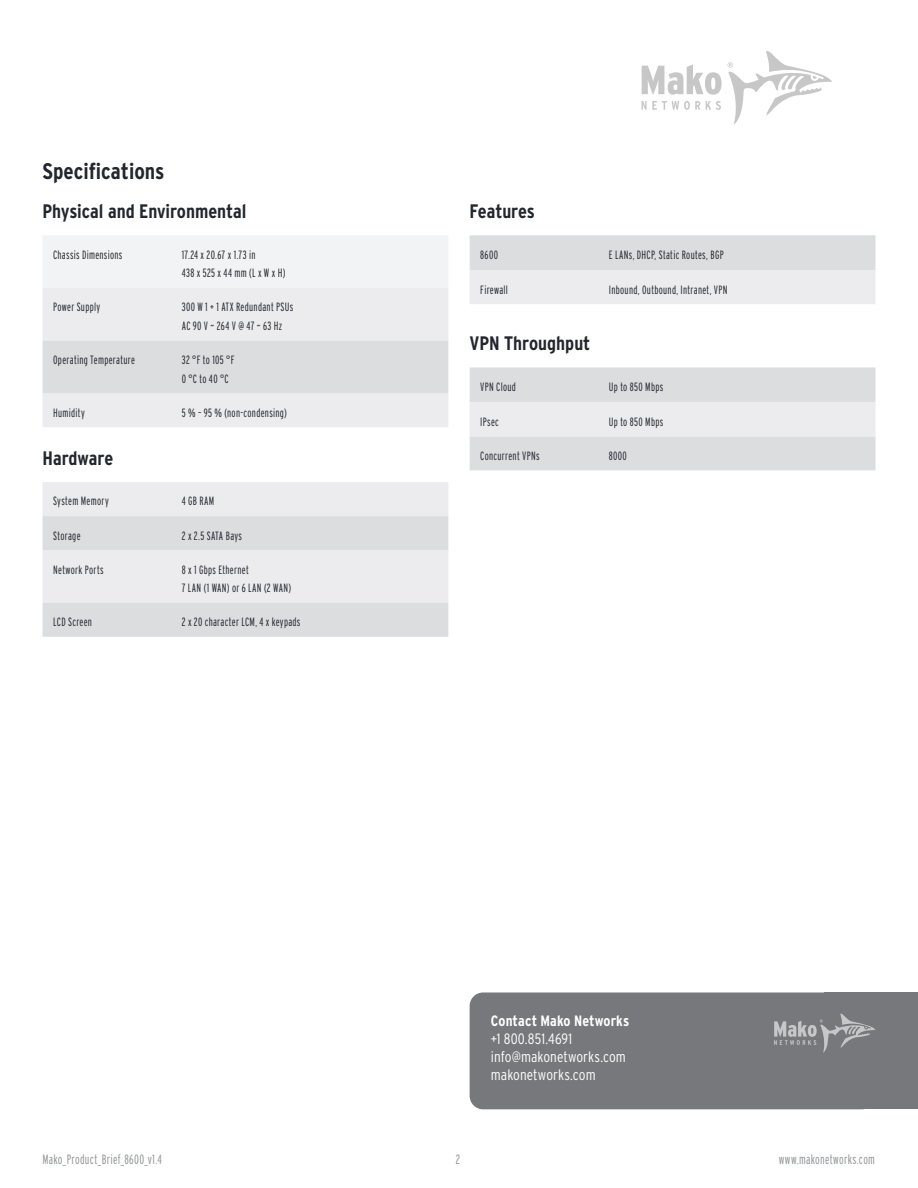
<style>
.page{position:relative;width:918px;height:1188px;background:#fff}
.page>*{position:absolute;margin:0;border:0;box-sizing:border-box;transform-origin:0 0}
.t1{font:700 22.5px "Interstate Condensed";color:#24262e}
.t2{font:700 19.5px "Interstate Condensed";letter-spacing:-.005em;color:#24262e}
.Contact{font:300 15px "Interstate Condensed";letter-spacing:.005em;color:#fff}
.Contact-2{font:700 15px "Interstate Condensed";letter-spacing:.01em;color:#fff}
.t3{font:300 13.5px "Interstate Compressed";letter-spacing:.02em;color:#939598}
.cell_text{font:300 12px "Interstate Compressed";letter-spacing:.025em;color:#24262e}
</style>
<div class="page">
<svg style="left:642px;top:64px;width:80px;height:31px"></svg>
<svg style="left:642px;top:101px;width:58px;height:9px"></svg>
<svg style="left:706px;top:101px;width:15px;height:9px"></svg>
<svg style="left:728px;top:51px;width:104px;height:73px"></svg>
<div style="left:43px;top:236px;width:405px;height:52px;background:#f2f3f4"></div>
<div style="left:43px;top:288px;width:405px;height:139px;background:#ececee"></div>
<div style="left:43px;top:341px;width:405px;height:52px;background:#dcdddf"></div>
<div style="left:43px;top:482px;width:405px;height:34px;background:#ececee"></div>
<svg style="left:43px;top:516px;width:405px;height:121px;background:#e3e3e5"></svg>
<div style="left:825px;top:992px;width:93px;height:117px;background:#76787b"></div>
<div style="left:470px;top:992px;width:405px;height:117px;background:#76787b;border-radius:13px"></div>
<svg style="left:774px;top:1014px;width:101px;height:39px"></svg>
<svg style="left:470px;top:235px;width:405px;height:69px;background:#e4e4e6"></svg>
<svg style="left:470px;top:367px;width:405px;height:103px;background:#e1e2e4"></svg>
<p class="t1" style="left:43px;top:159px;width:124px">Specifications</p>
<p class="t2" style="left:43px;top:201px;width:205px">Physical and Environmental</p>
<p class="cell_text" style="left:53px;top:248px;width:71px">Chassis Dimensions</p>
<p class="cell_text" style="left:182px;top:248px;width:75px">17.24 x 20.67 x 1.73 in</p>
<p class="cell_text" style="left:182px;top:266px;width:105px">438 x 525 x 44 mm (L x W x H)</p>
<p class="cell_text" style="left:53px;top:300px;width:49px">Power Supply</p>
<p class="cell_text" style="left:182px;top:300px;width:113px">300 W 1 + 1 ATX Redundant PSUs</p>
<p class="cell_text" style="left:182px;top:319px;width:102px">AC 90 V ~ 264 V @ 47 ~ 63 Hz</p>
<p class="cell_text" style="left:53px;top:353px;width:83px">Operating Temperature</p>
<p class="cell_text" style="left:182px;top:353px;width:54px">32 °F to 105 °F</p>
<p class="cell_text" style="left:182px;top:372px;width:48px">0 °C to 40 °C</p>
<p class="cell_text" style="left:53px;top:406px;width:33px">Humidity</p>
<p class="cell_text" style="left:182px;top:406px;width:107px">5 % – 95 % (non-condensing)</p>
<p class="t2" style="left:43px;top:447px;width:72px">Hardware</p>
<p class="cell_text" style="left:53px;top:495px;width:57px">System Memory</p>
<p class="cell_text" style="left:182px;top:495px;width:34px">4 GB RAM</p>
<p class="cell_text" style="left:53px;top:529px;width:29px">Storage</p>
<p class="cell_text" style="left:182px;top:529px;width:62px">2 x 2.5 SATA Bays</p>
<p class="cell_text" style="left:53px;top:563px;width:52px">Network Ports</p>
<p class="cell_text" style="left:182px;top:563px;width:68px">8 x 1 Gbps Ethernet</p>
<p class="cell_text" style="left:182px;top:581px;width:111px">7 LAN (1 WAN) or 6 LAN (2 WAN)</p>
<p class="cell_text" style="left:53px;top:615px;width:40px">LCD Screen</p>
<p class="cell_text" style="left:182px;top:615px;width:120px">2 x 20 character LCM, 4 x keypads</p>
<p class="t2" style="left:470px;top:201px;width:67px">Features</p>
<p class="cell_text" style="left:480px;top:248px;width:19px">8600</p>
<p class="cell_text" style="left:609px;top:248px;width:116px">E LANs, DHCP, Static Routes, BGP</p>
<p class="cell_text" style="left:480px;top:283px;width:29px">Firewall</p>
<p class="cell_text" style="left:609px;top:283px;width:120px">Inbound, Outbound, Intranet, VPN</p>
<p class="t2" style="left:470px;top:333px;width:122px">VPN Throughput</p>
<p class="cell_text" style="left:480px;top:380px;width:37px">VPN Cloud</p>
<p class="cell_text" style="left:609px;top:380px;width:56px">Up to 850 Mbps</p>
<p class="cell_text" style="left:480px;top:415px;width:20px">IPsec</p>
<p class="cell_text" style="left:609px;top:415px;width:56px">Up to 850 Mbps</p>
<p class="cell_text" style="left:480px;top:449px;width:61px">Concurrent VPNs</p>
<p class="cell_text" style="left:609px;top:449px;width:20px">8000</p>
<p class="Contact-2" style="left:491px;top:1012px;width:140px">Contact Mako Networks</p>
<p class="Contact" style="left:491px;top:1030px;width:83px">+1 800.851.4691</p>
<p class="Contact" style="left:491px;top:1048px;width:136px">info@makonetworks.com</p>
<p class="Contact" style="left:491px;top:1066px;width:106px">makonetworks.com</p>
<p class="t3" style="left:43px;top:1152px;width:121px">Mako_Product_Brief_8600_v1.4</p>
<p class="t3" style="left:456px;top:1152px;width:6px">2</p>
<p class="t3" style="left:779px;top:1152px;width:98px">www.makonetworks.com</p>
</div>
